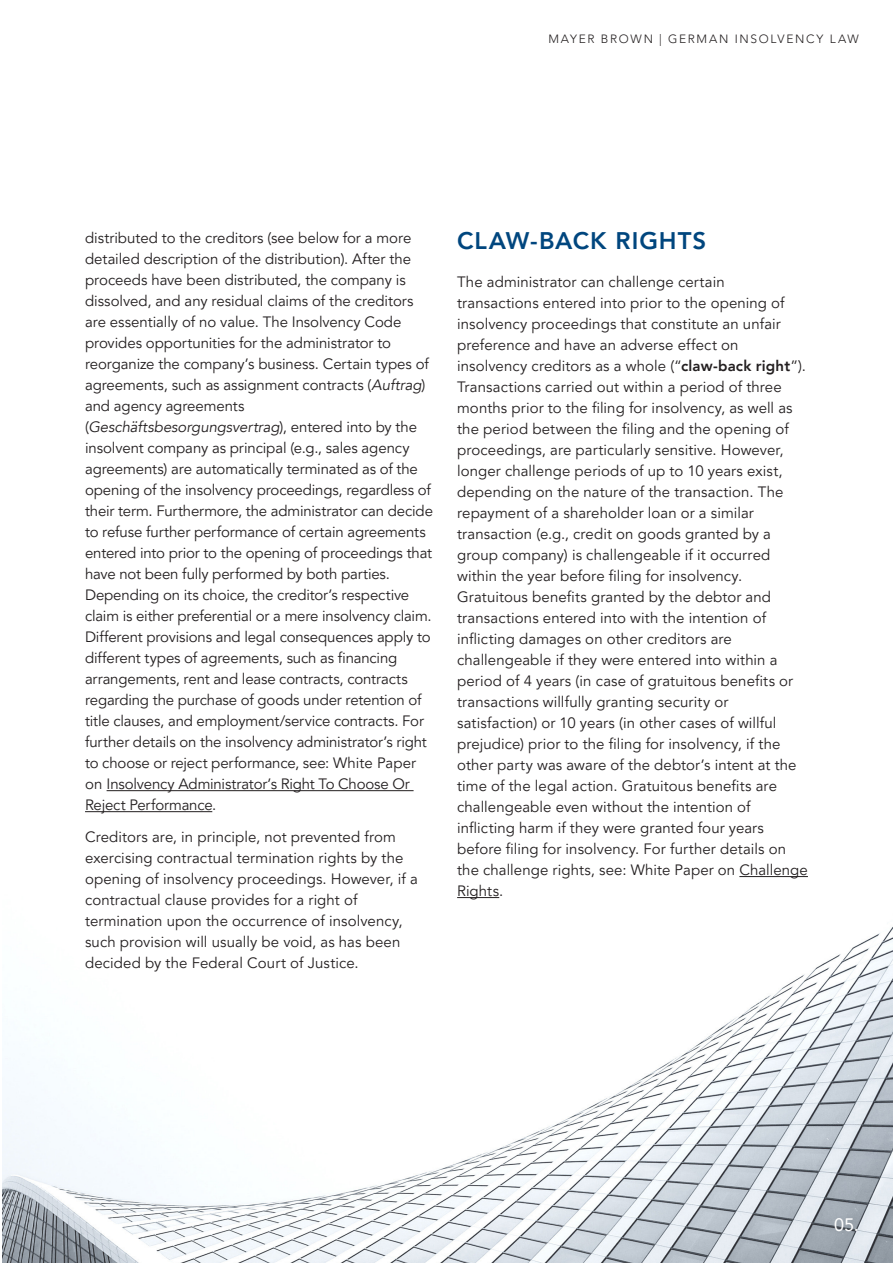
<style>
.page{position:relative;width:893px;height:1263px;background:#fff}
.page>*{position:absolute;margin:0;border:0;box-sizing:border-box;transform-origin:0 0}
.Subhead_L1{font:800 24px "Avenir LT Pro";letter-spacing:.035em;color:#00467e}
.t1{font:18px "Avenir LT Pro";color:#fff}
.Body_copy{font:15px/21px "Avenir LT Pro";color:#231f20}
.t2{font:300 12px "Avenir LT Pro";letter-spacing:.14em;color:#231f20}
.s1{font-family:"Avenir";font-style:italic}
.s2{font-family:"Avenir";font-weight:800}
</style>
<div class="page">
<img style="left:2px;top:790px;width:891px;height:473px">
<hr style="left:107px;top:790px;width:307px;height:1px;background:#231f20">
<hr style="left:85px;top:811px;width:127px;height:1px;background:#231f20">
<hr style="left:739px;top:876px;width:69px;height:1px;background:#231f20">
<hr style="left:457px;top:897px;width:42px;height:1px;background:#231f20">
<p class="t2" style="left:548px;top:32px;width:312px">MAYER BROWN | GERMAN INSOLVENCY LAW</p>
<p class="Body_copy" style="left:85px;top:228px;width:349px">distributed to the creditors (see below for a more detailed description of the distribution). After the proceeds have been distributed, the company is dissolved, and any residual claims of the creditors are essentially of no value. The Insolvency Code provides opportunities for the administrator to reorganize the company’s business. Certain types of agreements, such as assignment contracts (<span class="s1">Auftrag</span>) and agency agreements (<span class="s1">Geschäftsbesorgungsvertrag</span>), entered into by the insolvent company as principal (e.g., sales agency agreements) are automatically terminated as of the opening of the insolvency proceedings, regardless of their term. Furthermore, the administrator can decide to refuse further performance of certain agreements entered into prior to the opening of proceedings that have not been fully performed by both parties.<br>Depending on its choice, the creditor’s respective claim is either preferential or a mere insolvency claim.<br>Different provisions and legal consequences apply to different types of agreements, such as financing arrangements, rent and lease contracts, contracts regarding the purchase of goods under retention of title clauses, and employment/service contracts. For further details on the insolvency administrator’s right to choose or reject performance, see: White Paper on Insolvency Administrator’s Right To Choose Or Reject Performance.</p>
<p class="Body_copy" style="left:85px;top:826px;width:334px">Creditors are, in principle, not prevented from exercising contractual termination rights by the opening of insolvency proceedings. However, if a contractual clause provides for a right of termination upon the occurrence of insolvency, such provision will usually be void, as has been decided by the Federal Court of Justice.</p>
<p class="Subhead_L1" style="left:457px;top:226px;width:251px">CLAW-BACK RIGHTS</p>
<p class="Body_copy" style="left:457px;top:272px;width:352px">The administrator can challenge certain transactions entered into prior to the opening of insolvency proceedings that constitute an unfair preference and have an adverse effect on insolvency creditors as a whole (“<span class="s2">claw-back right</span>”).<br>Transactions carried out within a period of three months prior to the filing for insolvency, as well as the period between the filing and the opening of proceedings, are particularly sensitive. However, longer challenge periods of up to 10 years exist, depending on the nature of the transaction. The repayment of a shareholder loan or a similar transaction (e.g., credit on goods granted by a group company) is challengeable if it occurred within the year before filing for insolvency.<br>Gratuitous benefits granted by the debtor and transactions entered into with the intention of inflicting damages on other creditors are challengeable if they were entered into within a period of 4 years (in case of gratuitous benefits or transactions willfully granting security or satisfaction) or 10 years (in other cases of willful prejudice) prior to the filing for insolvency, if the other party was aware of the debtor’s intent at the time of the legal action. Gratuitous benefits are challengeable even without the intention of inflicting harm if they were granted four years before filing for insolvency. For further details on the challenge rights, see: White Paper on Challenge Rights.</p>
<p class="t1" style="left:834px;top:1214px;width:26px">05.</p>
</div>
